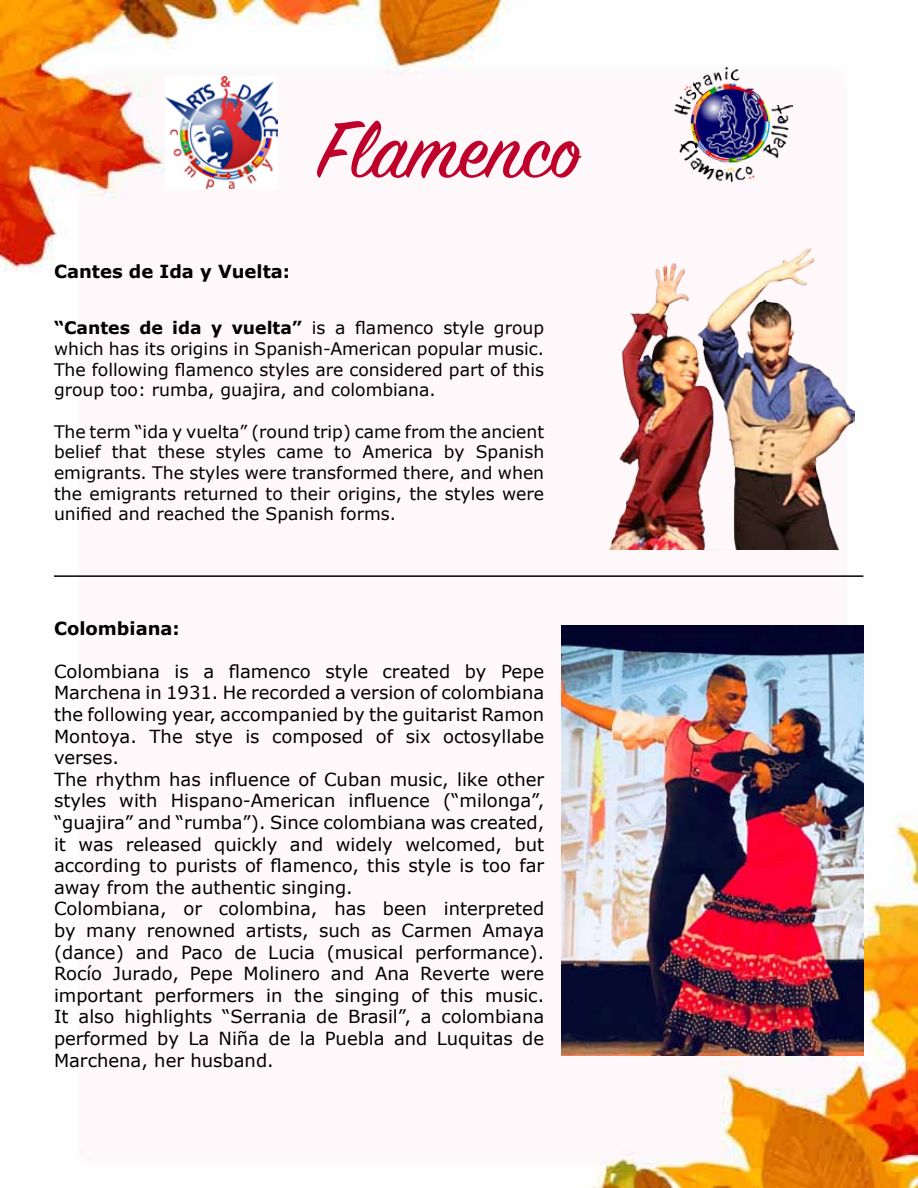
<style>
.page{position:relative;width:918px;height:1188px;background:#fff}
.page>*{position:absolute;margin:0;border:0;box-sizing:border-box;transform-origin:0 0}
.t1{font:90px "Sign Painter House Script";color:#bf002b}
.t2{font:18px/21.6px "Verdana";color:#000}
.t3{font:700 18px "Verdana";color:#000}
.t4{font:17.25px/20.7px "Verdana";color:#000;text-align:justify}
.s1{font-weight:700}
</style>
<div class="page">
<img style="left:0;top:0;width:918px;height:1188px">
<img style="left:166px;top:76px;width:112px;height:113px">
<img style="left:672px;top:67px;width:120px;height:115px">
<img style="left:561px;top:249px;width:294px;height:301px">
<img style="left:561px;top:626px;width:302px;height:430px">
<hr style="left:54px;top:575px;width:809px;height:2px;background:#000">
<h1 class="t1" style="left:319px;top:94px;width:263px">Flamenco</h1>
<p class="t3" style="left:54px;top:259px;width:238px">Cantes de Ida y Vuelta:</p>
<p class="t4" style="left:54px;top:317px;width:492px"><span class="s1">“Cantes de ida y vuelta”</span> is a flamenco style group which has its origins in Spanish-American popular music.<br>The following flamenco styles are considered part of this group too: rumba, guajira, and colombiana.</p>
<p class="t4" style="left:54px;top:421px;width:492px">The term “ida y vuelta” (round trip) came from the ancient belief that these styles came to America by Spanish emigrants. The styles were transformed there, and when the emigrants returned to their origins, the styles were unified and reached the Spanish forms.</p>
<p class="t3" style="left:54px;top:615px;width:127px">Colombiana:</p>
<p class="t2" style="left:54px;top:660px;width:492px">Colombiana is a flamenco style created by Pepe Marchena in 1931. He recorded a version of colombiana the following year, accompanied by the guitarist Ramon Montoya. The stye is composed of six octosyllabe verses.<br>The rhythm has influence of Cuban music, like other styles with Hispano-American influence (“milonga”, “guajira” and “rumba”). Since colombiana was created, it was released quickly and widely welcomed, but according to purists of flamenco, this style is too far away from the authentic singing.<br>Colombiana, or colombina, has been interpreted by many renowned artists, such as Carmen Amaya (dance) and Paco de Lucia (musical performance).<br>Rocío Jurado, Pepe Molinero and Ana Reverte were important performers in the singing of this music.<br>It also highlights “Serrania de Brasil”, a colombiana performed by La Niña de la Puebla and Luquitas de Marchena, her husband.</p>
</div>
